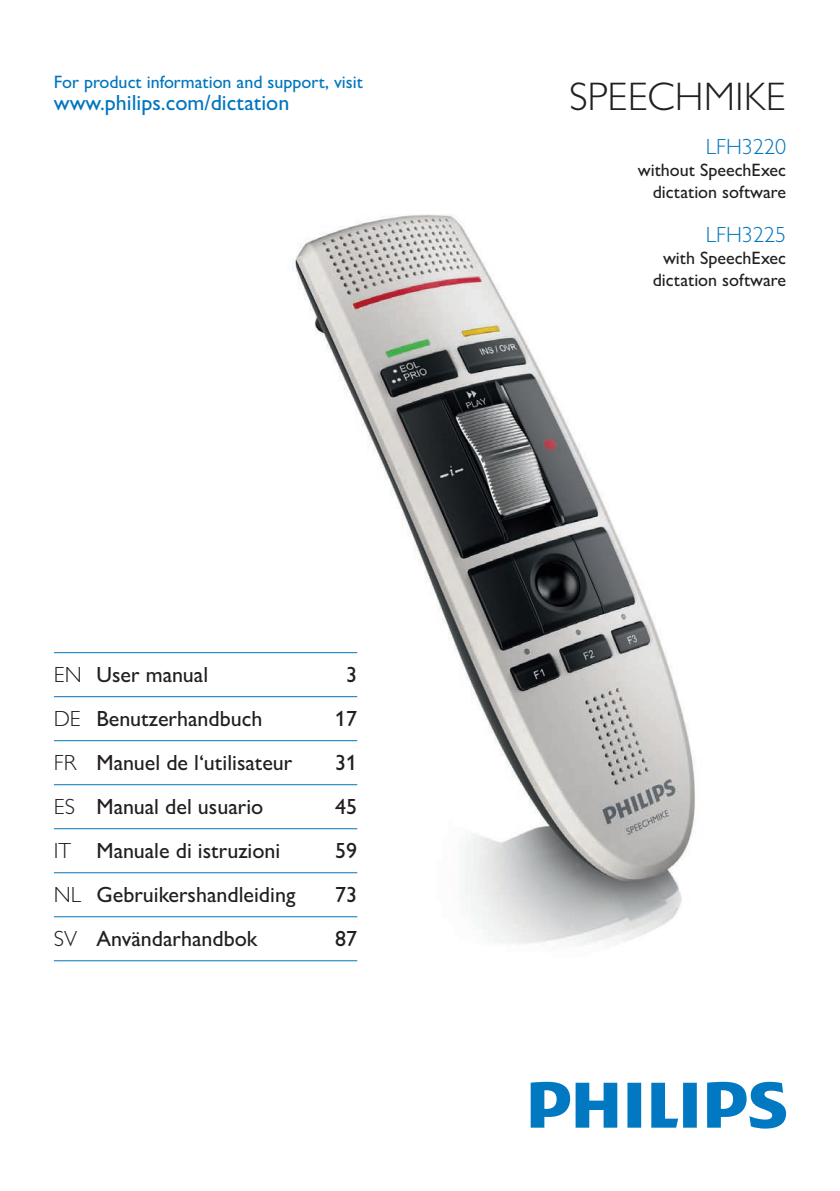
<style>
.page{position:relative;width:840px;height:1191px;background:#fff}
.page>*{position:absolute;margin:0;border:0;box-sizing:border-box;transform-origin:0 0}
.t1{font:300 40px "Gill Sans MT Pro";color:#231f20}
.t2{font:500 22px "Gill Sans MT Pro";color:#231f20}
.t3{font:500 22px "Gill Sans MT Pro";color:#0075be}
.t4{font:300 22px "Gill Sans MT Pro";color:#0075be}
.t5{font:500 18px/22px "Gill Sans MT Pro";color:#231f20;text-align:right}
.t6{font:500 18px "Gill Sans MT Pro";color:#0075be}
.s1{font-weight:300}
</style>
<div class="page">
<img style="left:286px;top:214px;width:409px;height:748px">
<hr style="left:54px;top:652px;width:303px;height:1px;background:#0075be">
<hr style="left:54px;top:696px;width:303px;height:1px;background:#0075be">
<hr style="left:54px;top:740px;width:303px;height:1px;background:#0075be">
<hr style="left:54px;top:784px;width:303px;height:1px;background:#0075be">
<hr style="left:54px;top:828px;width:303px;height:1px;background:#0075be">
<hr style="left:54px;top:872px;width:303px;height:1px;background:#0075be">
<hr style="left:54px;top:916px;width:303px;height:1px;background:#0075be">
<hr style="left:54px;top:960px;width:303px;height:1px;background:#0075be">
<svg style="left:530px;top:1081px;width:255px;height:47px"></svg>
<p class="t6" style="left:54px;top:71px;width:310px">For product information and support, visit</p>
<p class="t3" style="left:54px;top:90px;width:237px">www.philips.com/dictation</p>
<p class="t2" style="left:54px;top:662px;width:156px"><span class="s1">EN</span> User manual</p>
<p class="t2" style="left:346px;top:662px;width:12px">3</p>
<p class="t2" style="left:54px;top:706px;width:210px"><span class="s1">DE</span> Benutzerhandbuch</p>
<p class="t2" style="left:335px;top:706px;width:23px">17</p>
<p class="t2" style="left:54px;top:750px;width:240px"><span class="s1">FR</span> Manuel de l‘utilisateur</p>
<p class="t2" style="left:335px;top:750px;width:23px">31</p>
<p class="t2" style="left:54px;top:794px;width:211px"><span class="s1">ES</span> Manual del usuario</p>
<p class="t2" style="left:335px;top:794px;width:23px">45</p>
<p class="t2" style="left:54px;top:838px;width:228px"><span class="s1">IT</span> Manuale di istruzioni</p>
<p class="t2" style="left:335px;top:838px;width:23px">59</p>
<p class="t2" style="left:54px;top:882px;width:243px"><span class="s1">NL</span> Gebruikershandleiding</p>
<p class="t2" style="left:335px;top:882px;width:23px">73</p>
<p class="t2" style="left:54px;top:926px;width:205px"><span class="s1">SV</span> Användarhandbok</p>
<p class="t2" style="left:335px;top:926px;width:23px">87</p>
<h1 class="t1" style="left:568px;top:73px;width:218px">SPEECHMIKE</h1>
<p class="t4" style="left:705px;top:133px;width:82px">LFH3220</p>
<p class="t5" style="left:637px;top:159px;width:150px">without SpeechExec dictation software</p>
<p class="t4" style="left:705px;top:221px;width:82px">LFH3225</p>
<p class="t5" style="left:652px;top:247px;width:135px;text-align:center">with SpeechExec dictation software</p>
</div>
